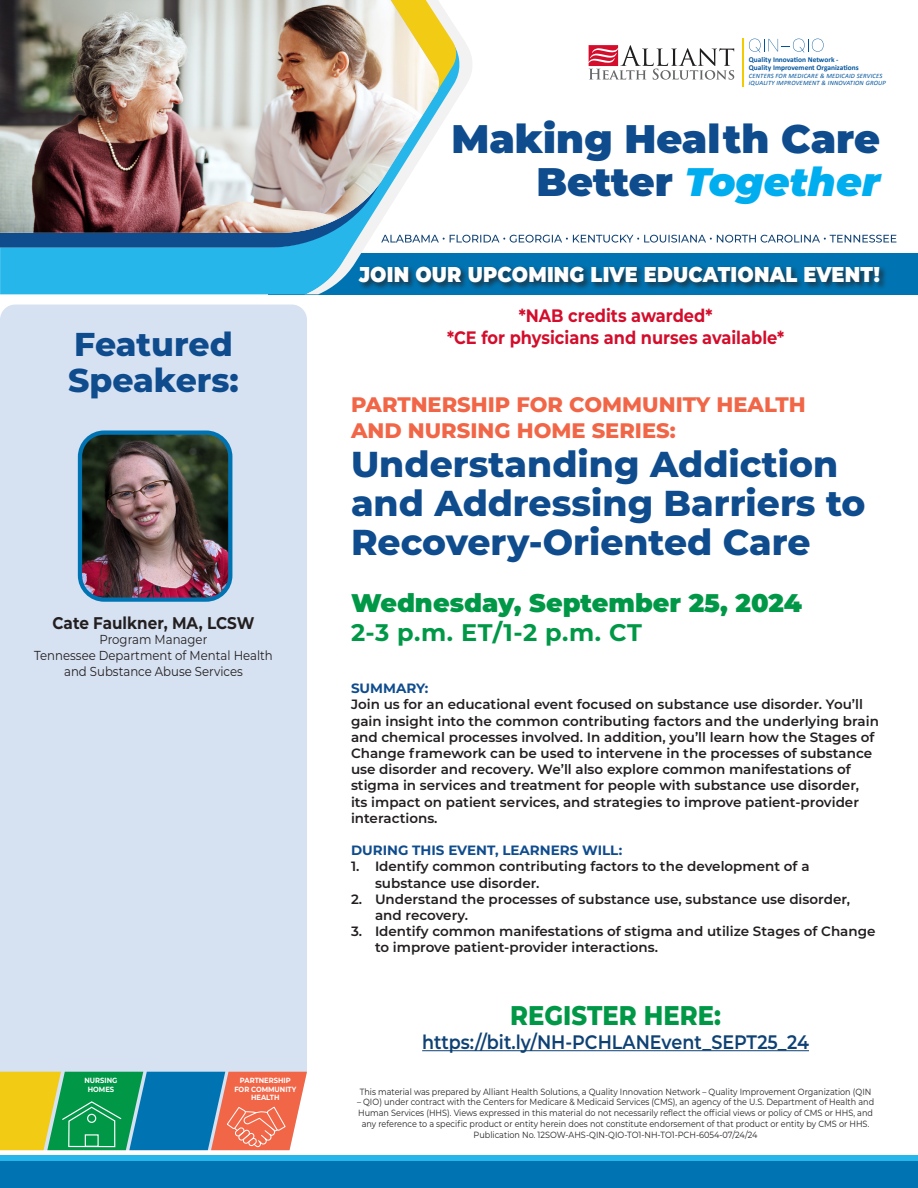
<style>
.page{position:relative;width:918px;height:1188px;background:#fff}
.page>*{position:absolute;margin:0;border:0;box-sizing:border-box;transform-origin:0 0}
.t1{font:900 39.75px/42.9px "Montserrat";color:#0f4c8e;text-align:right}
.t2{font:800 36px/39px "Montserrat";color:#0f4c8e}
.t3{font:800 33px/36px "Montserrat";color:#0f4c8e}
.t4{font:800 27px "Montserrat";color:#009847;scale:.9 1}
.t5{font:900 25.5px "Montserrat";color:#009847}
.t6{font:700 24px "Montserrat";color:#009847}
.t7{font:900 21.45px "Montserrat";letter-spacing:.01em;color:#fff;scale:.9 1}
.t8{font:800 21px/25.2px "Montserrat";color:#f26648}
.t9{font:600 19.5px "Montserrat";color:#0e4174;scale:.9 1}
.t10{font:700 18px/21.6px "Montserrat";color:#d30d2b;text-align:center;scale:.9 1}
.t11{font:700 16.95px "Montserrat";color:#231f20;scale:.9 1}
.t12{font:600 13.5px/16.2px "Montserrat";color:#231f20}
.t13{font:700 13.5px "Montserrat";color:#0f4c8e}
.t14{font:13.05px "Montserrat";color:#231f20;scale:.9 1}
.t15{font:9px/10.8px "Montserrat";color:#231f20;text-align:center;scale:.9 1}
.t16{font:700 7.5px "Montserrat";color:#fff;scale:.9 1}
.t17{font:700 7.35px "Calibri";color:#00549c}
.t18{font:italic 6.6px "Calibri";letter-spacing:.025em;color:#00549c}
.s1{font-style:italic;color:#00aeef}
</style>
<div class="page">
<div style="left:0;top:305px;width:307px;height:767px;background:#d6e1f1"></div>
<div style="left:0;top:1162px;width:918px;height:26px;background:#0074b3"></div>
<div style="left:0;top:1155px;width:918px;height:6px;background:#26b6ea"></div>
<svg style="left:0;top:1072px;width:307px;height:78px;background:#79936a"></svg>
<img style="left:80px;top:433px;width:150px;height:167px">
<div style="left:78px;top:430px;width:154px;height:172px;border:4px solid #0074b3;border-radius:24px"></div>
<hr style="left:422px;top:1050px;width:387px;height:1px;background:#0e4174">
<div style="left:269px;top:253px;width:649px;height:41px;background:#0074b3"></div>
<div style="left:358px;top:265px;width:530px;height:26px;background:#231f20;opacity:.75"></div>
<svg style="left:458px;top:32px;width:16px;height:259px"></svg>
<svg style="left:0;top:44px;width:461px;height:250px;fill:#26b6ea"></svg>
<svg style="left:0;top:182px;width:896px;height:66px"></svg>
<svg style="left:440px;top:4px;width:18px;height:88px"></svg>
<img style="left:0;top:0;width:440px;height:233px">
<svg style="left:749px;top:39px;width:75px;height:14px"></svg>
<hr style="left:742px;top:38px;width:2px;height:48px;background:#f2cc00">
<svg style="left:589px;top:45px;width:145px;height:35px"></svg>
<p class="t3" style="left:68px;top:324px;width:172px">Featured<br>Speakers:</p>
<p class="t11" style="left:53px;top:610px;width:226px">Cate Faulkner, MA, LCSW</p>
<p class="t14" style="left:100px;top:631px;width:121px">Program Manager</p>
<p class="t14" style="left:34px;top:646px;width:267px">Tennessee Department of Mental Health</p>
<p class="t14" style="left:64px;top:662px;width:200px">and Substance Abuse Services</p>
<p class="t16" style="left:85px;top:1075px;width:38px">NURSING</p>
<p class="t16" style="left:88px;top:1084px;width:31px">HOMES</p>
<p class="t16" style="left:240px;top:1075px;width:58px">PARTNERSHIP</p>
<p class="t16" style="left:234px;top:1084px;width:70px">FOR COMMUNITY</p>
<p class="t16" style="left:251px;top:1092px;width:33px">HEALTH</p>
<p class="t17" style="left:749px;top:54px;width:91px">Quality Innovation Network -</p>
<p class="t17" style="left:749px;top:62px;width:111px">Quality Improvement Organizations</p>
<p class="t18" style="left:749px;top:71px;width:135px">CENTERS FOR MEDICARE &amp; MEDICAID SERVICES</p>
<p class="t18" style="left:749px;top:79px;width:139px">iQUALITY IMPROVEMENT &amp; INNOVATION GROUP</p>
<p class="t1" style="left:451px;top:115px;width:430px">Making Health Care<br>Better <span class="s1">Together</span></p>
<p class="t7" style="left:359px;top:258px;width:580px">JOIN OUR UPCOMING LIVE EDUCATIONAL EVENT!</p>
<p class="t10" style="left:447px;top:304px;width:376px">*NAB credits awarded*<br>*CE for physicians and nurses available*</p>
<p class="t8" style="left:351px;top:391px;width:456px">PARTNERSHIP FOR COMMUNITY HEALTH<br>AND NURSING HOME SERIES:</p>
<p class="t2" style="left:351px;top:442px;width:516px">Understanding Addiction and Addressing Barriers to<br>Recovery-Oriented Care</p>
<p class="t5" style="left:351px;top:584px;width:453px">Wednesday, September 25, 2024</p>
<p class="t6" style="left:351px;top:615px;width:292px">2-3 p.m. ET/1-2 p.m. CT</p>
<p class="t13" style="left:351px;top:679px;width:79px">SUMMARY:</p>
<p class="t12" style="left:351px;top:696px;width:529px">Join us for an educational event focused on substance use disorder. You’ll gain insight into the common contributing factors and the underlying brain and chemical processes involved. In addition, you’ll learn how the Stages of Change framework can be used to intervene in the processes of substance use disorder and recovery. We’ll also explore common manifestations of stigma in services and treatment for people with substance use disorder, its impact on patient services, and strategies to improve patient-provider interactions.</p>
<p class="t13" style="left:351px;top:841px;width:273px">DURING THIS EVENT, LEARNERS WILL:</p>
<p class="t12" style="left:375px;top:858px;width:436px;text-indent:-24px">1. Identify common contributing factors to the development of a substance use disorder.</p>
<p class="t12" style="left:375px;top:890px;width:477px;text-indent:-24px">2. Understand the processes of substance use, substance use disorder, and recovery.</p>
<p class="t12" style="left:375px;top:923px;width:502px;text-indent:-24px">3. Identify common manifestations of stigma and utilize Stages of Change to improve patient-provider interactions.</p>
<p class="t4" style="left:510px;top:996px;width:235px">REGISTER HERE:</p>
<p class="t9" style="left:422px;top:1028px;width:431px">https://bit.ly/NH-PCHLANEvent_SEPT25_24</p>
<p class="t15" style="left:360px;top:1086px;width:570px">This material was prepared by Alliant Health Solutions, a Quality Innovation Network – Quality Improvement Organization (QIN</p>
<p class="t15" style="left:357px;top:1096px;width:576px">– QIO) under contract with the Centers for Medicare &amp; Medicaid Services (CMS), an agency of the U.S. Department of Health and Human Services (HHS). Views expressed in this material do not necessarily reflect the official views or policy of CMS or HHS, and any reference to a specific product or entity herein does not constitute endorsement of that product or entity by CMS or HHS.<br>Publication No. 12SOW-AHS-QIN-QIO-TO1-NH-TO1-PCH-6054-07/24/24</p>
</div>
